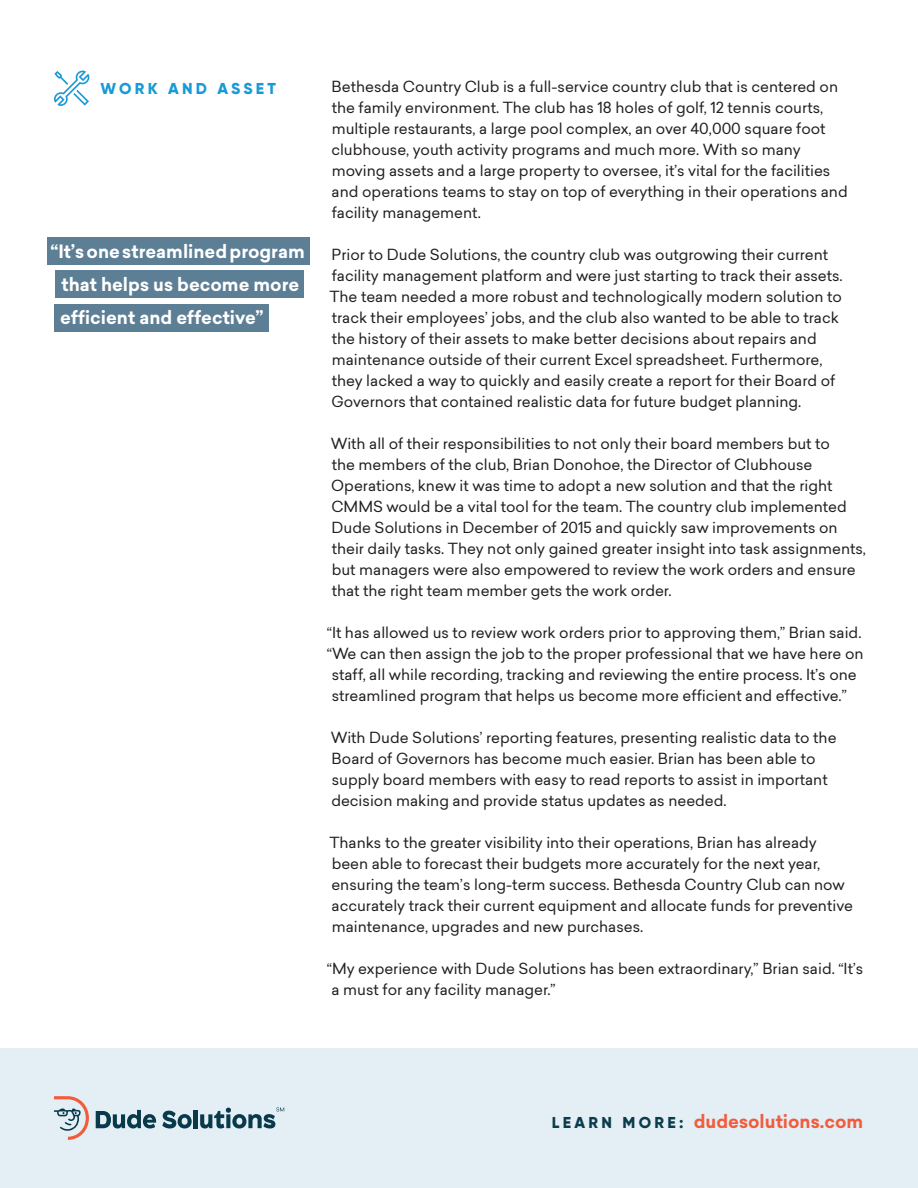
<style>
.page{position:relative;width:918px;height:1188px;background:#fff}
.page>*{position:absolute;margin:0;border:0;box-sizing:border-box;transform-origin:0 0}
.t1{font:700 18px/33px "Sailec";color:#fff}
.t2{font:700 18px "Sailec";color:#f15c3d}
.t3{font:800 15.75px "Gilroy";letter-spacing:.21em;color:#199ad7}
.t4{font:15px/21px "Sailec";color:#231f20}
.s1{font-family:"Gilroy";font-weight:800;font-size:15.75px;color:#0b3c4b}
</style>
<div class="page">
<div style="left:0;top:1048px;width:918px;height:140px;background:#e3eef5"></div>
<svg style="left:54px;top:1096px;width:35px;height:44px"></svg>
<svg style="left:96px;top:1110px;width:60px;height:18px"></svg>
<svg style="left:162px;top:1111px;width:30px;height:17px"></svg>
<hr style="left:194px;top:1110px;width:4px;height:18px;background:#093a4c">
<svg style="left:200px;top:1107px;width:84px;height:21px"></svg>
<div style="left:55px;top:304px;width:214px;height:27px;background:#5d7f95"></div>
<div style="left:55px;top:271px;width:248px;height:27px;background:#5d7f95"></div>
<div style="left:47px;top:237px;width:263px;height:28px;background:#5d7f95"></div>
<svg style="left:54px;top:71px;width:35px;height:35px"></svg>
<p class="t3" style="left:101px;top:78px;width:177px">WORK AND ASSET</p>
<p class="t1" style="left:60px;top:235px;width:246px;text-indent:-10px">“It’s one streamlined program that helps us become more efficient and effective”</p>
<p class="t4" style="left:331px;top:76px;width:518px">Bethesda Country Club is a full-service country club that is centered on the family environment. The club has 18 holes of golf, 12 tennis courts, multiple restaurants, a large pool complex, an over 40,000 square foot clubhouse, youth activity programs and much more. With so many moving assets and a large property to oversee, it’s vital for the facilities and operations teams to stay on top of everything in their operations and facility management.</p>
<p class="t4" style="left:329px;top:244px;width:515px">Prior to Dude Solutions, the country club was outgrowing their current facility management platform and were just starting to track their assets.<br>The team needed a more robust and technologically modern solution to track their employees’ jobs, and the club also wanted to be able to track the history of their assets to make better decisions about repairs and maintenance outside of their current Excel spreadsheet. Furthermore, they lacked a way to quickly and easily create a report for their Board of Governors that contained realistic data for future budget planning.</p>
<p class="t4" style="left:331px;top:433px;width:537px">With all of their responsibilities to not only their board members but to<br>the members of the club, Brian Donohoe, the Director of Clubhouse Operations, knew it was time to adopt a new solution and that the right CMMS would be a vital tool for the team. The country club implemented Dude Solutions in December of 2015 and quickly saw improvements on their daily tasks. They not only gained greater insight into task assignments, but managers were also empowered to review the work orders and ensure that the right team member gets the work order.</p>
<p class="t4" style="left:327px;top:622px;width:536px">“It has allowed us to review work orders prior to approving them,” Brian said.</p>
<p class="t4" style="left:327px;top:643px;width:538px">“We can then assign the job to the proper professional that we have here on</p>
<p class="t4" style="left:332px;top:664px;width:527px">staff, all while recording, tracking and reviewing the entire process. It’s one</p>
<p class="t4" style="left:332px;top:685px;width:517px">streamlined program that helps us become more efficient and effective.”</p>
<p class="t4" style="left:331px;top:727px;width:507px">With Dude Solutions’ reporting features, presenting realistic data to the Board of Governors has become much easier. Brian has been able to supply board members with easy to read reports to assist in important decision making and provide status updates as needed.</p>
<p class="t4" style="left:329px;top:832px;width:525px">Thanks to the greater visibility into their operations, Brian has already been able to forecast their budgets more accurately for the next year, ensuring the team’s long-term success. Bethesda Country Club can now accurately track their current equipment and allocate funds for preventive maintenance, upgrades and new purchases.</p>
<p class="t4" style="left:332px;top:958px;width:533px;text-indent:-5px">“My experience with Dude Solutions has been extraordinary,” Brian said. “It’s a must for any facility manager.”</p>
<p class="t2" style="left:552px;top:1109px;width:313px"><span class="s1">L E A R N M O R E :</span> dudesolutions.com</p>
</div>
